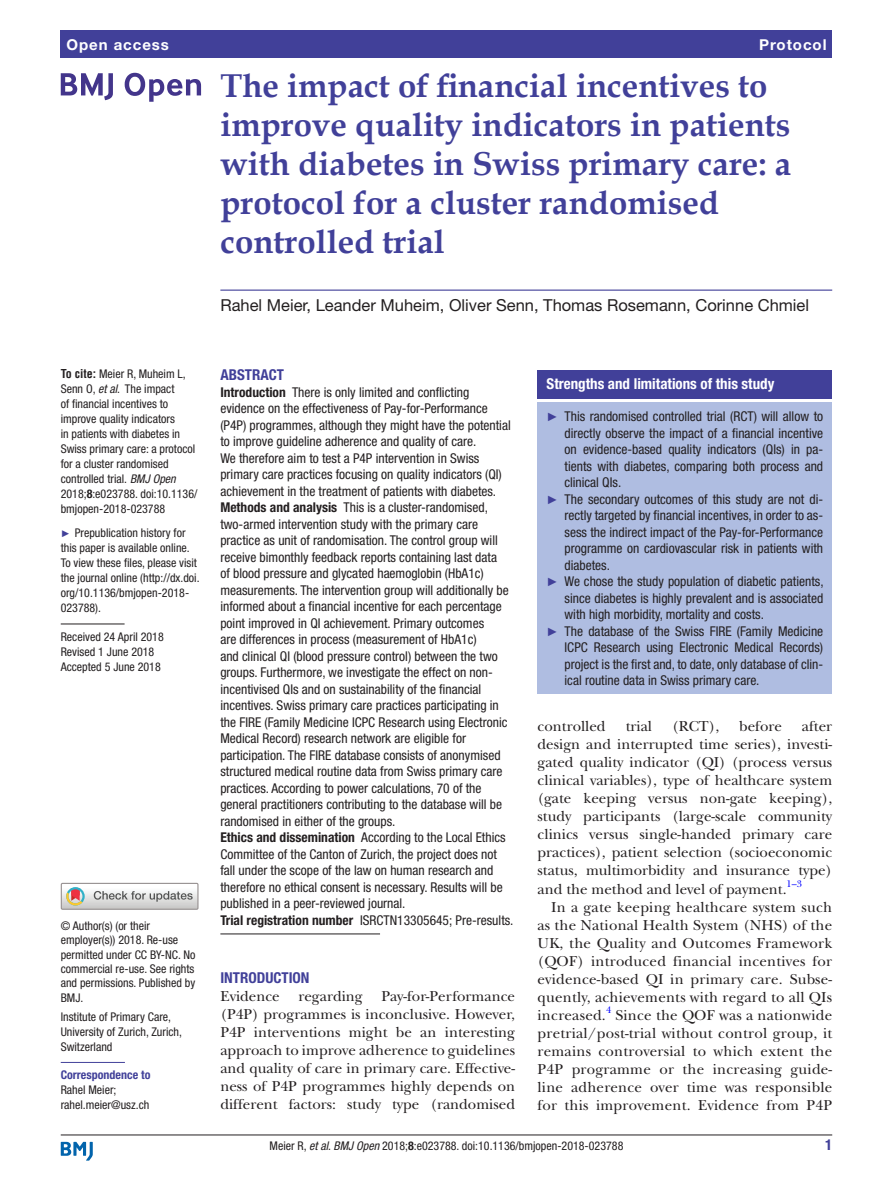
<style>
.page{position:relative;width:893px;height:1191px;background:#fff}
.page>*{position:absolute;margin:0;border:0;box-sizing:border-box;transform-origin:0 0}
.t1{font:700 33px/39px "Book Antiqua";color:#414099}
.t2{font:16.5px "Helvetica Neue LT Std";color:#231f20}
.t3{font:15px/18px "New Baskerville";color:#231f20;text-align:justify}
.t4{font:700 condensed 15px "Helvetica Neue LT Std";color:#fff}
.t5{font:700 condensed 15px "Helvetica Neue LT Std";color:#414099}
.t6{font:700 15px "Helvetica Neue LT Std";letter-spacing:.065em;color:#fff}
.t7{font:condensed 13.5px/16.5px "Helvetica Neue LT Std";color:#231f20}
.t8{font:condensed 12px/15px "Helvetica Neue LT Std";color:#231f20}
.t9{font:700 condensed 12px "Helvetica Neue LT Std";color:#414099}
.t10{font:9.9px "New Baskerville";color:#00f}
.s1{font-family:"Helvetica LT Std";font-weight:700}
.s2{font-style:italic}
.s3{font-weight:700}
.s4{font-family:"Arial";font-stretch:normal;font-size:9.75px;color:#414099}
.s5{font-family:"Arial";font-stretch:normal;font-size:12px;color:#414099}
</style>
<div class="page">
<hr style="left:61px;top:1134px;width:771px;height:1px;background:#231f20">
<svg style="left:61px;top:1141px;width:32px;height:19px"></svg>
<div style="left:61px;top:31px;width:771px;height:27px;background:#414099"></div>
<hr style="left:220px;top:289px;width:612px;height:2px;background:#414099">
<hr style="left:61px;top:623px;width:64px;height:1px;background:#231f20">
<hr style="left:61px;top:1062px;width:64px;height:1px;background:#414099">
<svg style="left:61px;top:73px;width:52px;height:27px"></svg>
<svg style="left:125px;top:73px;width:76px;height:29px"></svg>
<div style="left:61px;top:882px;width:138px;height:27px;border:1px solid #969090"></div>
<svg style="left:61px;top:883px;width:137px;height:26px"></svg>
<hr style="left:220px;top:933px;width:160px;height:1px;background:#231f20">
<div style="left:538px;top:370px;width:294px;height:28px;background:#414099"></div>
<div style="left:538px;top:402px;width:294px;height:292px;background:#afbde1"></div>
<p class="t6" style="left:66px;top:35px;width:104px">Open access</p>
<p class="t6" style="left:759px;top:35px;width:69px">Protocol</p>
<h1 class="t1" style="left:220px;top:66px;width:572px">The impact of financial incentives to improve quality indicators in patients with diabetes in Swiss primary care: a protocol for a cluster randomised controlled trial</h1>
<p class="t2" style="left:220px;top:296px;width:590px">Rahel Meier, Leander Muheim, Oliver Senn, Thomas Rosemann, Corinne Chmiel</p>
<p class="t8" style="left:61px;top:366px;width:138px"><span class="s1">To cite:</span> Meier R, Muheim L,<br>Senn O, <span class="s2">et al</span>. The impact<br>of financial incentives to improve quality indicators<br>in patients with diabetes in<br>Swiss primary care: a protocol for a cluster randomised controlled trial. <span class="s2">BMJ Open<br></span>2018;<span class="s3">8</span>:e023788. doi:10.1136/ bmjopen-2018-023788</p>
<p class="t8" style="left:61px;top:525px;width:140px"><span class="s4">►</span> Prepublication history for this paper is available online.<br>To view these files, please visit the journal online (http://dx.doi. org/10.1136/bmjopen-2018-<br>023788).</p>
<p class="t8" style="left:61px;top:629px;width:105px">Received 24 April 2018<br>Revised 1 June 2018<br>Accepted 5 June 2018</p>
<p class="t8" style="left:61px;top:918px;width:136px;line-height:14.4px">© Author(s) (or their employer(s)) 2018. Re-use permitted under CC BY-NC. No commercial re-use. See rights and permissions. Published by<br>BMJ.</p>
<p class="t8" style="left:61px;top:1009px;width:123px">Institute of Primary Care,<br>University of Zurich, Zurich,<br>Switzerland</p>
<p class="t9" style="left:61px;top:1067px;width:91px">Correspondence to</p>
<p class="t8" style="left:61px;top:1082px;width:90px">Rahel Meier; rahel.meier@usz.ch</p>
<p class="t5" style="left:220px;top:366px;width:65px">Abstract</p>
<p class="t7" style="left:220px;top:384px;width:295px"><span class="s3">Introduction</span> There is only limited and conflicting evidence on the effectiveness of Pay-for-Performance (P4P) programmes, although they might have the potential to improve guideline adherence and quality of care.<br>We therefore aim to test a P4P intervention in Swiss primary care practices focusing on quality indicators (QI) achievement in the treatment of patients with diabetes.<br><span class="s3">Methods and analysis</span> This is a cluster-randomised, two-armed intervention study with the primary care practice as unit of randomisation. The control group will receive bimonthly feedback reports containing last data<br>of blood pressure and glycated haemoglobin (HbA1c) measurements. The intervention group will additionally be informed about a financial incentive for each percentage point improved in QI achievement. Primary outcomes<br>are differences in process (measurement of HbA1c)<br>and clinical QI (blood pressure control) between the two groups. Furthermore, we investigate the effect on non&shy;incentivised QIs and on sustainability of the financial incentives. Swiss primary care practices participating in the FIRE (Family Medicine ICPC Research using Electronic Medical Record) research network are eligible for participation. The FIRE database consists of anonymised structured medical routine data from Swiss primary care practices. According to power calculations, 70 of the general practitioners contributing to the database will be randomised in either of the groups.<br><span class="s3">Ethics and dissemination</span> According to the Local Ethics Committee of the Canton of Zurich, the project does not fall under the scope of the law on human research and therefore no ethical consent is necessary. Results will be published in a peer-reviewed journal.<br><span class="s3">Trial registration number</span> ISRCTN13305645; Pre-results.</p>
<p class="t5" style="left:220px;top:969px;width:91px">Introduction</p>
<p class="t3" style="left:220px;top:987px;width:296px">Evidence regarding Pay-for-Performance (P4P) programmes is inconclusive. However, P4P interventions might be an interesting approach to improve adherence to guidelines and quality of care in primary care. Effective&shy;ness of P4P programmes highly depends on different factors: study type (randomised</p>
<p class="t4" style="left:547px;top:375px;width:229px">Strengths and limitations of this study</p>
<p class="t7" style="left:547px;top:408px;width:278px"><span class="s5">►</span> This randomised controlled trial (RCT) will allow to</p>
<p class="t7" style="left:565px;top:424px;width:260px">directly observe the impact of a financial incentive</p>
<p class="t7" style="left:565px;top:441px;width:260px">on evidence-based quality indicators (QIs) in pa-</p>
<p class="t7" style="left:565px;top:457px;width:260px">tients with diabetes, comparing both process and</p>
<p class="t7" style="left:565px;top:474px;width:58px">clinical QIs.</p>
<p class="t7" style="left:547px;top:490px;width:278px"><span class="s5">►</span> The secondary outcomes of this study are not di-</p>
<p class="t7" style="left:565px;top:507px;width:260px">rectly targeted by financial incentives, in order to as-</p>
<p class="t7" style="left:565px;top:523px;width:260px">sess the indirect impact of the Pay-for-Performance</p>
<p class="t7" style="left:565px;top:540px;width:260px">programme on cardiovascular risk in patients with</p>
<p class="t7" style="left:565px;top:556px;width:47px">diabetes.</p>
<p class="t7" style="left:547px;top:573px;width:279px"><span class="s5">►</span> We chose the study population of diabetic patients,</p>
<p class="t7" style="left:565px;top:589px;width:260px">since diabetes is highly prevalent and is associated</p>
<p class="t7" style="left:565px;top:606px;width:201px">with high morbidity, mortality and costs.</p>
<p class="t7" style="left:547px;top:622px;width:278px"><span class="s5">►</span> The database of the Swiss FIRE (Family Medicine</p>
<p class="t7" style="left:565px;top:639px;width:260px">ICPC Research using Electronic Medical Records)</p>
<p class="t7" style="left:565px;top:655px;width:260px">project is the first and, to date, only database of clin-</p>
<p class="t7" style="left:565px;top:672px;width:196px">ical routine data in Swiss primary care.</p>
<p class="t3" style="left:538px;top:717px;width:70px">controlled</p>
<p class="t3" style="left:626px;top:717px;width:28px">trial</p>
<p class="t3" style="left:672px;top:717px;width:49px">(RCT),</p>
<p class="t3" style="left:739px;top:717px;width:44px">before</p>
<p class="t3" style="left:538px;top:717px;width:296px;text-indent:264px">after design and interrupted time series), investi&shy;gated quality indicator (QI) (process versus clinical variables), type of healthcare system (gate keeping versus non-gate keeping), study participants (large-scale community clinics versus single-handed primary care practices), patient selection (socioeconomic status, multimorbidity and insurance type) and the method and level of payment.<sup>1–3</sup></p>
<p class="t3" style="left:538px;top:897px;width:296px;text-indent:14px">In a gate keeping healthcare system such as the National Health System (NHS) of the UK, the Quality and Outcomes Framework (QOF) introduced financial incentives for evidence-based QI in primary care. Subse&shy;quently, achievements with regard to all QIs increased.</p>
<p class="t10" style="left:606px;top:1003px;width:7px">4</p>
<p class="t3" style="left:538px;top:1005px;width:296px;text-indent:78px">Since the QOF was a nationwide pretrial/post-trial without control group, it remains controversial to which extent the P4P programme or the increasing guide&shy;line adherence over time was responsible for this improvement. Evidence from P4P</p>
<p class="t8" style="left:270px;top:1137px;width:355px">Meier R, <span class="s2">et al</span>. <span class="s2">BMJ Open</span> 2018;<span class="s3">8</span>:e023788. doi:10.1136/bmjopen-2018-023788</p>
<p class="t5" style="left:825px;top:1135px;width:9px">1</p>
</div>
